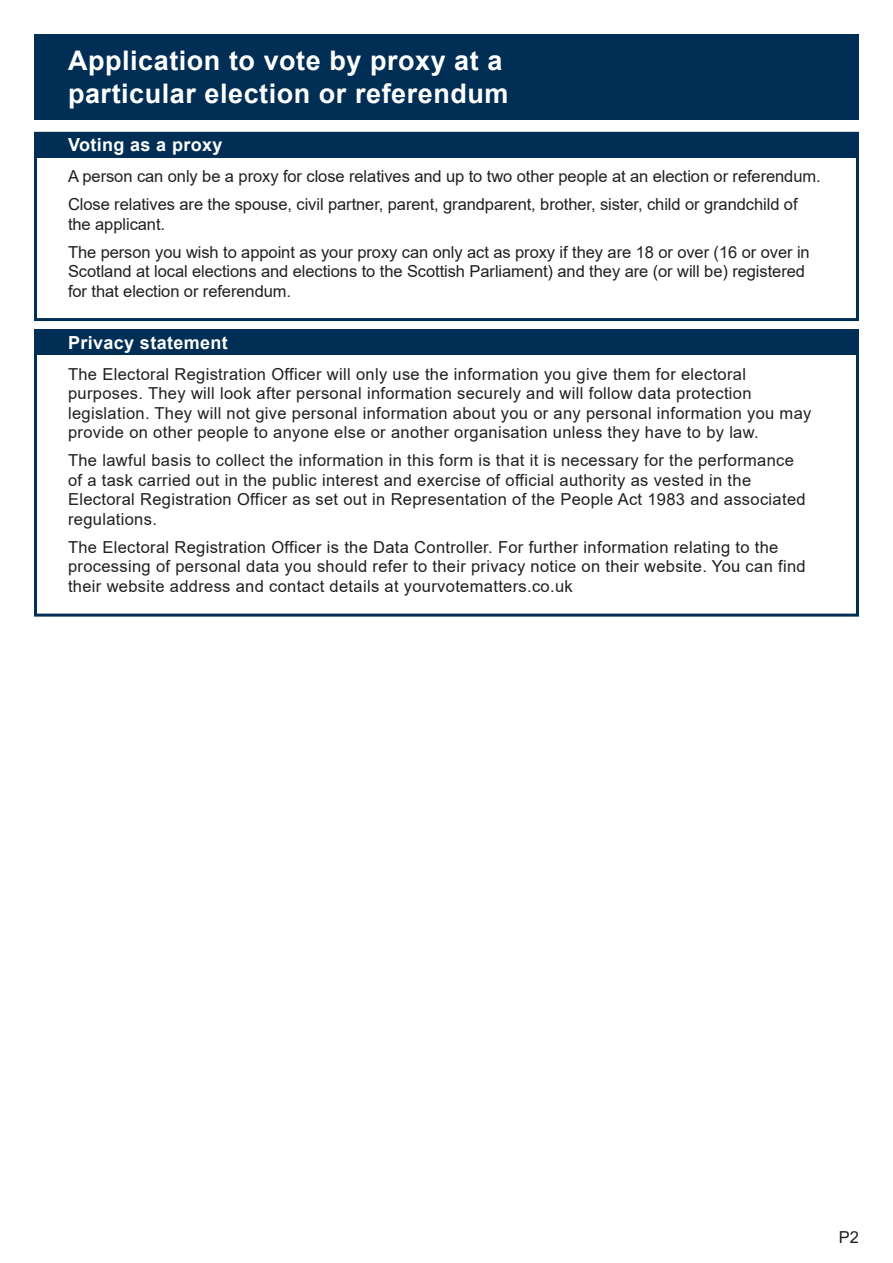
<style>
.page{position:relative;width:893px;height:1263px;background:#fff}
.page>*{position:absolute;margin:0;border:0;box-sizing:border-box;transform-origin:0 0}
.A_Head{font:700 27px/32.4px "Arial";letter-spacing:.02em;color:#fff}
.A_Head-2{font:700 18px "Arial";letter-spacing:.02em;color:#fff}
.A_Head-3{font:16.5px/19.5px "Arial";letter-spacing:.02em;color:#231f20}
.A_Head-4{font:16.5px/19.5px "Arial";letter-spacing:-.005em;color:#231f20}
</style>
<div class="page">
<div style="left:34px;top:330px;width:825px;height:287px;border:3px solid #002e54"></div>
<div style="left:34px;top:330px;width:825px;height:25px;background:#002e54"></div>
<div style="left:34px;top:34px;width:825px;height:85px;background:#002e54"></div>
<div style="left:34px;top:132px;width:825px;height:189px;border:3px solid #002e54"></div>
<div style="left:34px;top:132px;width:825px;height:25px;background:#002e54"></div>
<p class="A_Head" style="left:68px;top:45px;width:442px">Application to vote by proxy at a particular election or referendum</p>
<p class="A_Head-2" style="left:68px;top:132px;width:156px">Voting as a proxy</p>
<p class="A_Head-4" style="left:68px;top:166px;width:754px">A person can only be a proxy for close relatives and up to two other people at an election or referendum.</p>
<p class="A_Head-4" style="left:68px;top:194px;width:731px">Close relatives are the spouse, civil partner, parent, grandparent, brother, sister, child or grandchild of the applicant.</p>
<p class="A_Head-4" style="left:68px;top:242px;width:743px">The person you wish to appoint as your proxy can only act as proxy if they are 18 or over (16 or over in<br>Scotland at local elections and elections to the Scottish Parliament) and they are (or will be) registered for that election or referendum.</p>
<p class="A_Head-2" style="left:68px;top:330px;width:161px">Privacy statement</p>
<p class="A_Head-3" style="left:68px;top:364px;width:745px">The Electoral Registration Officer will only use the information you give them for electoral purposes. They will look after personal information securely and will follow data protection legislation. They will not give personal information about you or any personal information you may provide on other people to anyone else or another organisation unless they have to by law.</p>
<p class="A_Head-3" style="left:68px;top:451px;width:739px">The lawful basis to collect the information in this form is that it is necessary for the performance of a task carried out in the public interest and exercise of official authority as vested in the Electoral Registration Officer as set out in Representation of the People Act 1983 and associated regulations.</p>
<p class="A_Head-3" style="left:68px;top:537px;width:739px">The Electoral Registration Officer is the Data Controller. For further information relating to the processing of personal data you should refer to their privacy notice on their website. You can find their website address and contact details at yourvotematters.co.uk</p>
<p class="A_Head-3" style="left:839px;top:1228px;width:22px">P2</p>
</div>
